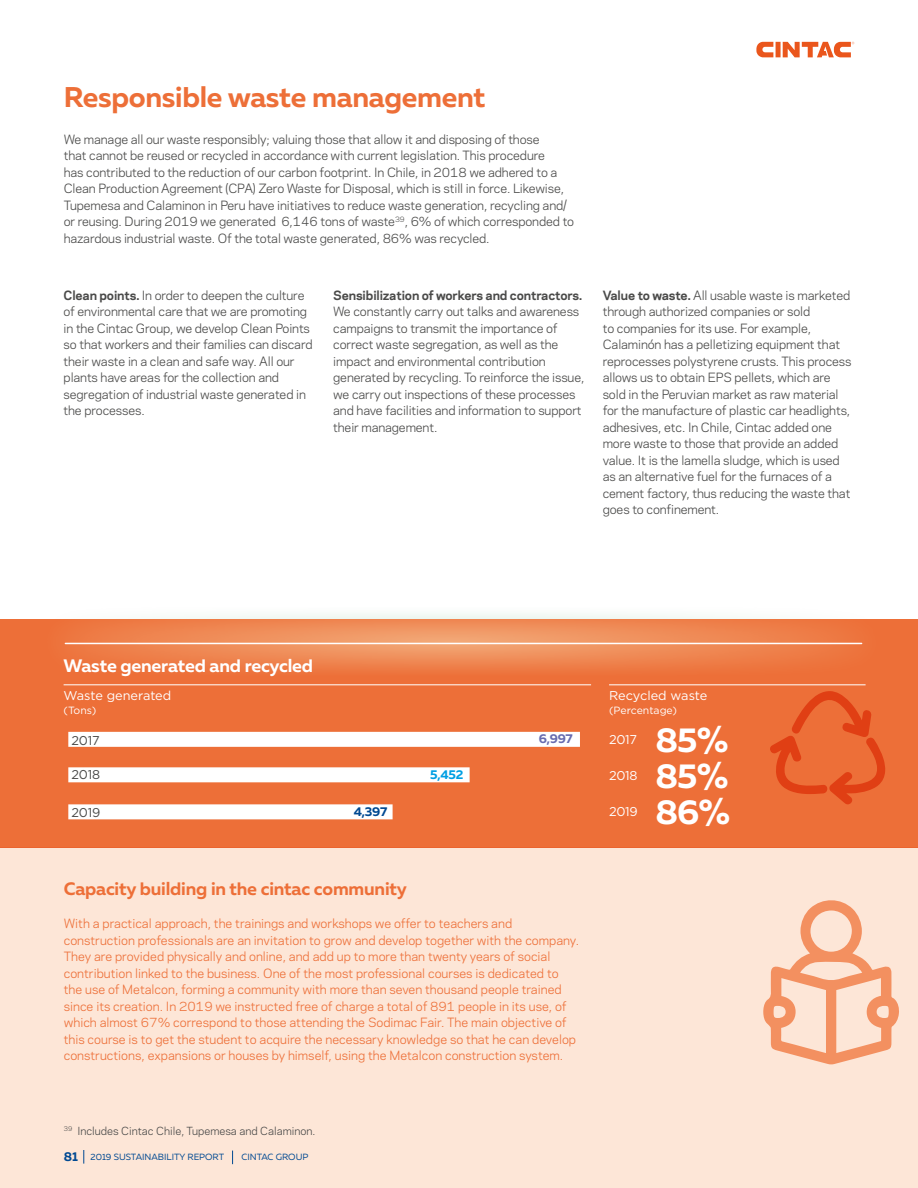
<style>
.page{position:relative;width:918px;height:1188px;background:#fff}
.page>*{position:absolute;margin:0;border:0;box-sizing:border-box;transform-origin:0 0}
.t1{font:700 34.5px/36px "Muller";color:#fff;text-align:justify}
.t2{font:700 28.5px "Muller";letter-spacing:-.01em;color:#ed6f38}
.t3{font:700 18px "Muller";letter-spacing:-.01em;color:#ed6f38}
.t4{font:700 18px "Muller";letter-spacing:-.01em;color:#fff}
.t5{font:12.75px "Gotham HTF";letter-spacing:-.015em;color:#fff}
.t6{font:12.75px "Gotham HTF";letter-spacing:-.02em;color:#4a4a49}
.t7{font:700 12.75px "Muller";color:#004992}
.t8{font:700 12.75px "Muller";color:#686cb0}
.t9{font:700 12.75px "Muller";color:#009fe3}
.t10{font:12px/16.5px "Galaxie Polaris";letter-spacing:-.01em;color:#4a4a49}
.t11{font:12px/16.5px "Galaxie Polaris";color:#ed6f38}
.t12{font:700 12px "Galaxie Polaris";letter-spacing:-.01em;color:#4a4a49}
.t13{font:10.5px "Galaxie Polaris";color:#4a4a49}
.t14{font:10.5px "Gotham HTF";color:#fff}
.t15{font:9px "Muller";color:#004992}
.s1{font-weight:700}
.s2{font-weight:700;font-size:12.75px}
</style>
<div class="page">
<div style="left:0;top:848px;width:918px;height:340px;background:#fde6d7"></div>
<svg style="left:763px;top:900px;width:136px;height:164px"></svg>
<div style="left:0;top:619px;width:918px;height:229px;background:#ed6f38"></div>
<svg style="left:31px;top:594px;width:862px;height:96px"></svg>
<hr style="left:65px;top:643px;width:797px;height:1px;background:#fff">
<div style="left:68px;top:767px;width:402px;height:15px;background:#fff"></div>
<div style="left:68px;top:732px;width:512px;height:15px;background:#fff"></div>
<div style="left:68px;top:804px;width:325px;height:15px;background:#fff"></div>
<hr style="left:64px;top:685px;width:527px;height:1px;background:#fff">
<hr style="left:609px;top:685px;width:257px;height:1px;background:#fff">
<svg style="left:770px;top:691px;width:115px;height:113px"></svg>
<svg style="left:84px;top:1150px;width:1px;height:14px"></svg>
<svg style="left:232px;top:1151px;width:1px;height:13px"></svg>
<svg style="left:756px;top:42px;width:98px;height:15px"></svg>
<h2 class="t2" style="left:64px;top:80px;width:423px">Responsible waste management</h2>
<p class="t10" style="left:64px;top:130px;width:512px">We manage all our waste responsibly; valuing those that allow it and disposing of those<br>that cannot be reused or recycled in accordance with current legislation. This procedure<br>has contributed to the reduction of our carbon footprint. In Chile, in 2018 we adhered to a Clean Production Agreement (CPA) Zero Waste for Disposal, which is still in force. Likewise, Tupemesa and Calaminon in Peru have initiatives to reduce waste generation, recycling and/ or reusing. During 2019 we generated 6,146 tons of waste<sup>39</sup>, 6% of which corresponded to hazardous industrial waste. Of the total waste generated, 86% was recycled.</p>
<p class="t10" style="left:64px;top:286px;width:250px"><span class="s1">Clean points.</span> In order to deepen the culture of environmental care that we are promoting in the Cintac Group, we develop Clean Points so that workers and their families can discard their waste in a clean and safe way. All our plants have areas for the collection and segregation of industrial waste generated in the processes.</p>
<p class="t12" style="left:333px;top:286px;width:250px">Sensibilization of workers and contractors.</p>
<p class="t10" style="left:333px;top:303px;width:253px">We constantly carry out talks and awareness campaigns to transmit the importance of correct waste segregation, as well as the impact and environmental contribution generated by recycling. To reinforce the issue, we carry out inspections of these processes and have facilities and information to support their management.</p>
<p class="t10" style="left:603px;top:286px;width:250px"><span class="s1">Value to waste.</span> All usable waste is marketed through authorized companies or sold<br>to companies for its use. For example, Calaminón has a pelletizing equipment that reprocesses polystyrene crusts. This process allows us to obtain EPS pellets, which are sold in the Peruvian market as raw material for the manufacture of plastic car headlights, adhesives, etc. In Chile, Cintac added one more waste to those that provide an added value. It is the lamella sludge, which is used as an alternative fuel for the furnaces of a cement factory, thus reducing the waste that goes to confinement.</p>
<h3 class="t4" style="left:64px;top:654px;width:251px">Waste generated and recycled</h3>
<p class="t5" style="left:64px;top:689px;width:109px">Waste generated</p>
<p class="t14" style="left:64px;top:704px;width:34px">(Tons)</p>
<p class="t6" style="left:72px;top:733px;width:30px">2017</p>
<p class="t6" style="left:72px;top:767px;width:30px">2018</p>
<p class="t6" style="left:72px;top:805px;width:30px">2019</p>
<p class="t5" style="left:609px;top:689px;width:100px">Recycled waste</p>
<p class="t14" style="left:609px;top:704px;width:70px">(Percentage)</p>
<h1 class="t1" style="left:655px;top:721px;width:76px">85% 85% 86%</h1>
<p class="t8" style="left:539px;top:731px;width:35px">6,997</p>
<p class="t5" style="left:609px;top:732px;width:30px">2017</p>
<p class="t5" style="left:609px;top:768px;width:30px">2018</p>
<p class="t9" style="left:430px;top:767px;width:35px">5,452</p>
<p class="t7" style="left:354px;top:804px;width:35px">4,397</p>
<p class="t5" style="left:609px;top:804px;width:30px">2019</p>
<h3 class="t3" style="left:64px;top:878px;width:345px">Capacity building in the cintac community</h3>
<p class="t11" style="left:64px;top:915px;width:517px">With a practical approach, the trainings and workshops we offer to teachers and construction professionals are an invitation to grow and develop together with the company.<br>They are provided physically and online, and add up to more than twenty years of social contribution linked to the business. One of the most professional courses is dedicated to the use of Metalcon, forming a community with more than seven thousand people trained since its creation. In 2019 we instructed free of charge a total of 891 people in its use, of which almost 67% correspond to those attending the Sodimac Fair. The main objective of this course is to get the student to acquire the necessary knowledge so that he can develop constructions, expansions or houses by himself, using the Metalcon construction system.</p>
<p class="t13" style="left:64px;top:1123px;width:253px"><sup>39</sup> Includes Cintac Chile, Tupemesa and Calaminon.</p>
<p class="t15" style="left:64px;top:1151px;width:162px"><span class="s2">81</span> 2019 SUSTAINABILITY REPORT</p>
<p class="t15" style="left:242px;top:1151px;width:68px">CINTAC GROUP</p>
</div>
